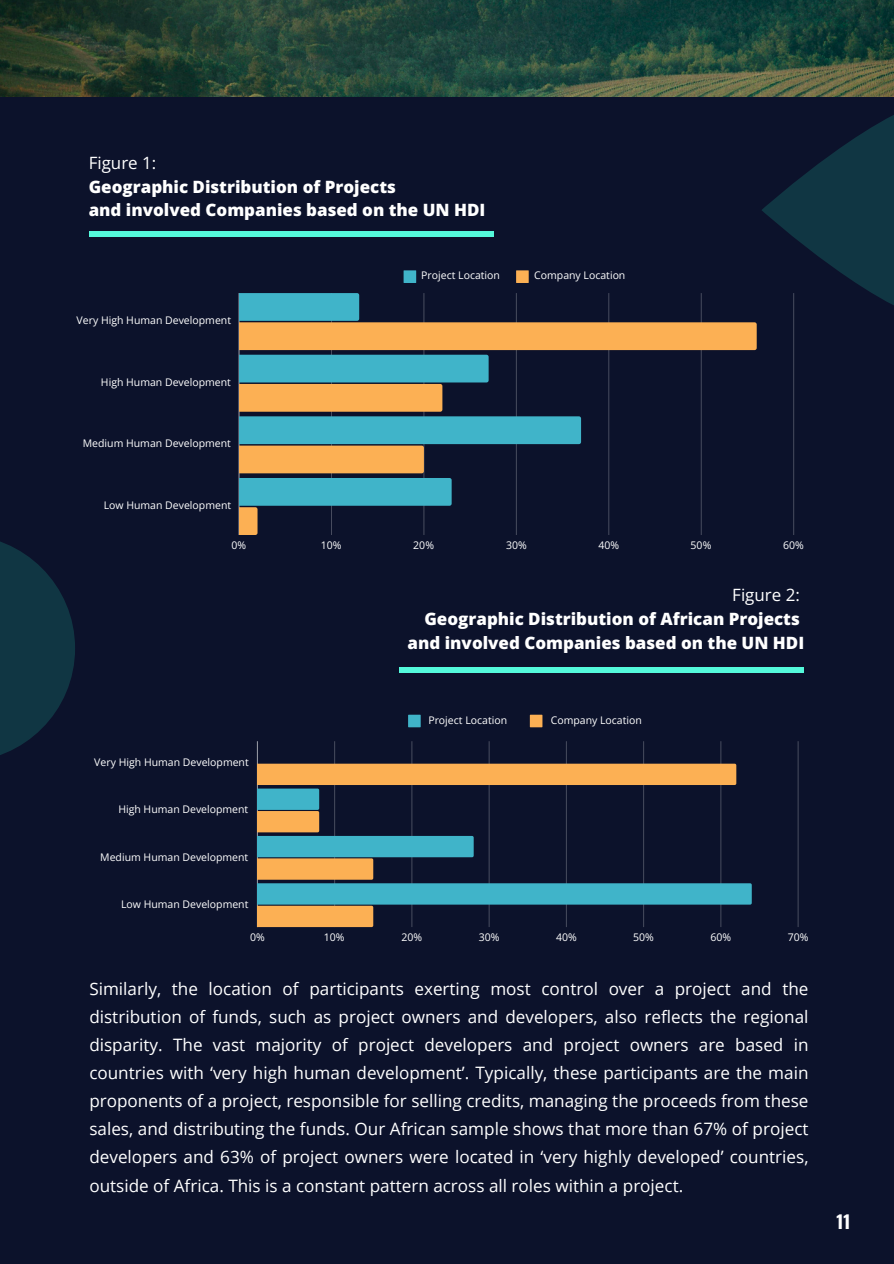
<style>
.page{position:relative;width:894px;height:1264px;background:#fff}
.page>*{position:absolute;margin:0;border:0;box-sizing:border-box;transform-origin:0 0}
.t1{font:700 18px "Oswald";color:#fff}
.t2{font:17.1px/28.2px "Open Sans";color:#fff;text-align:justify}
.t3{font:800 16.95px/23.7px "Open Sans";color:#fff}
.t4{font:10.5px "Open Sans";color:#fff}
.s1{font-weight:400}
</style>
<div class="page">
<div style="left:0;top:0;width:893px;height:1263px;background:#0c122b"></div>
<img style="left:0;top:0;width:893px;height:97px">
<svg style="left:0;top:541px;width:75px;height:214px"></svg>
<div style="left:89px;top:232px;width:404px;height:5px;background:#54f9db"></div>
<div style="left:399px;top:667px;width:405px;height:6px;background:#54f9db"></div>
<svg style="left:408px;top:714px;width:12px;height:13px"></svg>
<svg style="left:529px;top:714px;width:13px;height:13px"></svg>
<hr style="left:257px;top:741px;width:1px;height:186px;background:#90939e">
<hr style="left:334px;top:741px;width:1px;height:186px;background:#3f4457">
<hr style="left:411px;top:741px;width:1px;height:186px;background:#30354a">
<hr style="left:488px;top:741px;width:1px;height:186px;background:#21273e">
<hr style="left:566px;top:741px;width:1px;height:186px;background:#414659">
<hr style="left:643px;top:741px;width:1px;height:186px;background:#404558">
<hr style="left:720px;top:741px;width:1px;height:186px;background:#31364b">
<hr style="left:797px;top:741px;width:1px;height:186px;background:#22283e">
<svg style="left:257px;top:763px;width:494px;height:164px"></svg>
<svg style="left:239px;top:115px;width:654px;height:420px"></svg>
<p class="t3" style="left:89px;top:151px;width:398px"><span class="s1">Figure 1:<br></span>Geographic Distribution of Projects<br>and involved Companies based on the UN HDI</p>
<p class="t4" style="left:77px;top:313px;width:156px">Very High Human Development</p>
<p class="t4" style="left:101px;top:374px;width:131px">High Human Development</p>
<p class="t4" style="left:83px;top:436px;width:149px">Medium Human Development</p>
<p class="t4" style="left:104px;top:498px;width:129px">Low Human Development</p>
<p class="t4" style="left:421px;top:268px;width:80px">Project Location</p>
<p class="t4" style="left:534px;top:268px;width:93px">Company Location</p>
<p class="t4" style="left:231px;top:537px;width:16px">0%</p>
<p class="t4" style="left:321px;top:537px;width:22px">10%</p>
<p class="t4" style="left:413px;top:537px;width:22px">20%</p>
<p class="t4" style="left:506px;top:537px;width:22px">30%</p>
<p class="t4" style="left:598px;top:537px;width:22px">40%</p>
<p class="t4" style="left:690px;top:537px;width:22px">50%</p>
<p class="t4" style="left:782px;top:537px;width:22px">60%</p>
<h1 class="t3" style="left:407px;top:583px;width:398px;text-align:right"><span class="s1">Figure 2:<br></span>Geographic Distribution of African Projects and involved Companies based on the UN HDI</h1>
<p class="t4" style="left:94px;top:754px;width:156px">Very High Human Development</p>
<p class="t4" style="left:118px;top:802px;width:131px">High Human Development</p>
<p class="t4" style="left:100px;top:849px;width:149px">Medium Human Development</p>
<p class="t4" style="left:121px;top:896px;width:129px">Low Human Development</p>
<p class="t4" style="left:428px;top:712px;width:80px">Project Location</p>
<p class="t4" style="left:550px;top:712px;width:93px">Company Location</p>
<p class="t4" style="left:250px;top:929px;width:16px">0%</p>
<p class="t4" style="left:324px;top:929px;width:22px">10%</p>
<p class="t4" style="left:401px;top:929px;width:22px">20%</p>
<p class="t4" style="left:478px;top:929px;width:22px">30%</p>
<p class="t4" style="left:556px;top:929px;width:22px">40%</p>
<p class="t4" style="left:633px;top:929px;width:22px">50%</p>
<p class="t4" style="left:710px;top:929px;width:22px">60%</p>
<p class="t4" style="left:787px;top:929px;width:22px">70%</p>
<p class="t2" style="left:89px;top:973px;width:720px">Similarly, the location of participants exerting most control over a project and the distribution of funds, such as project owners and developers, also reflects the regional disparity. The vast majority of project developers and project owners are based in countries with ‘very high human development’. Typically, these participants are the main proponents of a project, responsible for selling credits, managing the proceeds from these sales, and distributing the funds. Our African sample shows that more than 67% of project developers and 63% of project owners were located in ‘very highly developed’ countries, outside of Africa. This is a constant pattern across all roles within a project.</p>
<h1 class="t1" style="left:836px;top:1207px;width:16px">11</h1>
</div>
